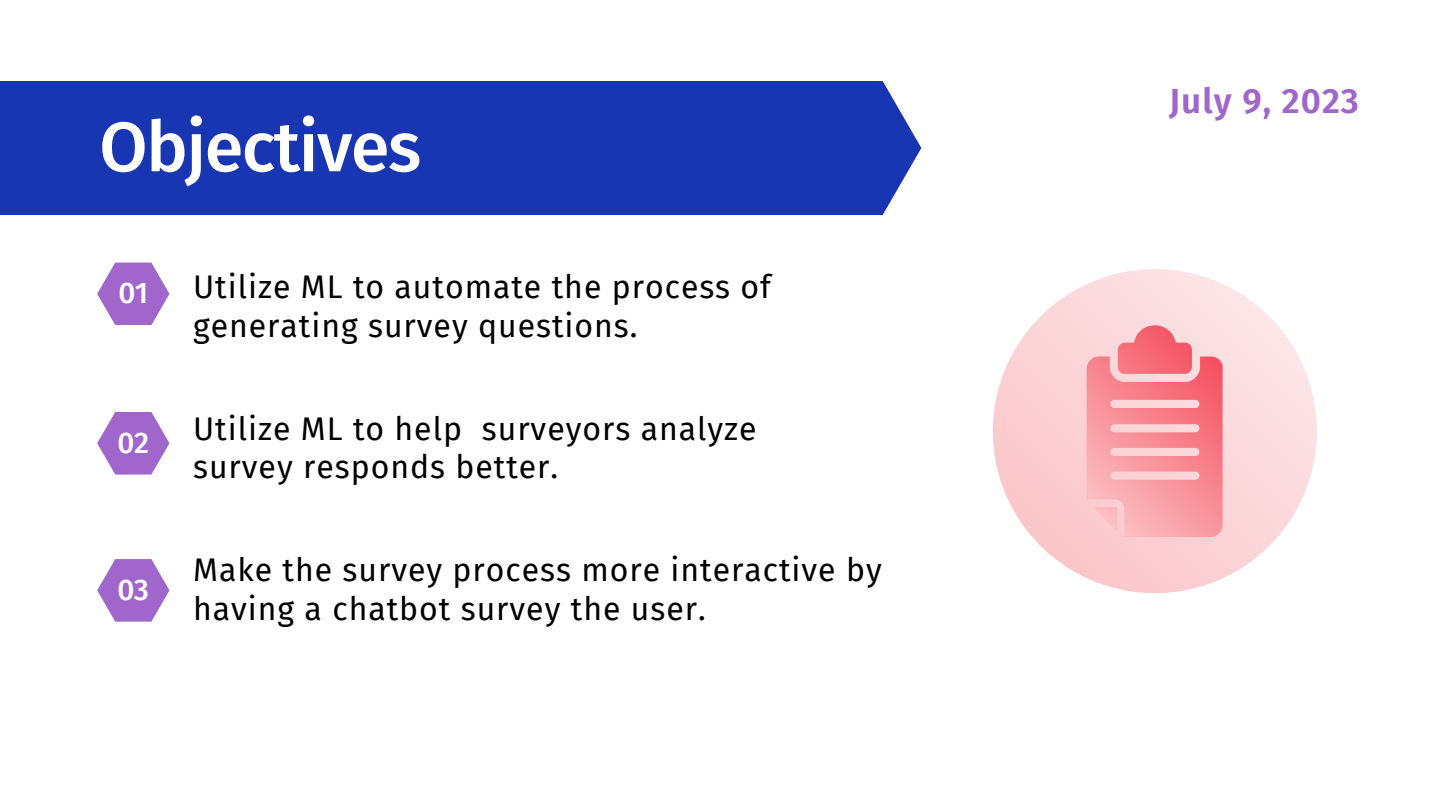
<style>
.page{position:relative;width:1440px;height:810px;background:#fff}
.page>*{position:absolute;margin:0;border:0;box-sizing:border-box;transform-origin:0 0}
.t1{font:500 70px "Fira Sans";letter-spacing:-.02em;color:#fff}
.t2{font:600 35px "Fira Sans";letter-spacing:.03em;color:#a066cb}
.t3{font:32px/38.2px "Fira Sans";letter-spacing:.03em;color:#000}
.t4{font:500 29.8px "Fira Sans";color:#fff}
</style>
<div class="page">
<div style="left:0;top:81px;width:921px;height:134px;background:#1836b2"></div>
<svg style="left:97px;top:263px;width:72px;height:62px"></svg>
<svg style="left:97px;top:412px;width:72px;height:63px"></svg>
<svg style="left:97px;top:559px;width:72px;height:63px"></svg>
<svg style="left:993px;top:269px;width:324px;height:324px"></svg>
<svg style="left:1087px;top:325px;width:136px;height:212px;background:#f89ea6"></svg>
<p class="t1" style="left:99px;top:106px;width:324px">Objectives</p>
<p class="t4" style="left:118px;top:275px;width:31px">01</p>
<p class="t4" style="left:118px;top:425px;width:33px">02</p>
<p class="t4" style="left:118px;top:572px;width:33px">03</p>
<p class="t3" style="left:193px;top:269px;width:579px">Utilize ML to automate the process of generating survey questions.</p>
<p class="t3" style="left:193px;top:410px;width:565px">Utilize ML to help surveyors analyze survey responds better.</p>
<p class="t3" style="left:193px;top:552px;width:690px">Make the survey process more interactive by having a chatbot survey the user.</p>
<p class="t2" style="left:1169px;top:80px;width:191px">July 9, 2023</p>
</div>
